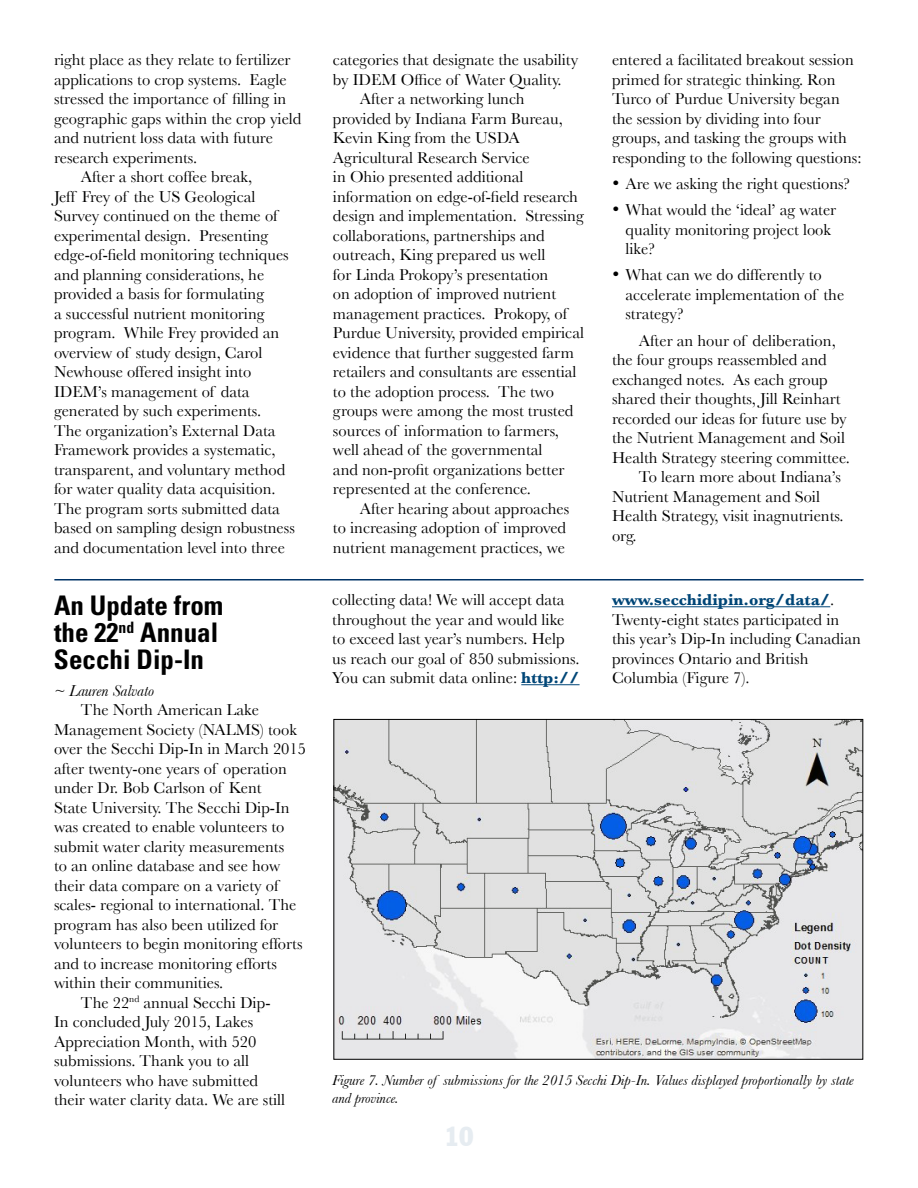
<style>
.page{position:relative;width:918px;height:1188px;background:#fff}
.page>*{position:absolute;margin:0;border:0;box-sizing:border-box;transform-origin:0 0}
.t1{font:700 condensed 27px/27px "Univers";color:#000}
.t2{font:27px "Jack Condensed";color:#e6ecf1}
.t3{font:16.5px/19.5px "Baskerville";color:#000}
.t4{font:italic 16.5px "Baskerville";color:#000}
.t5{font:italic 15px/18px "Baskerville";color:#000}
.s1{font-weight:700;color:#004677}
</style>
<div class="page">
<img style="left:335px;top:721px;width:526px;height:337px">
<hr style="left:521px;top:684px;width:59px;height:1px;background:#004677">
<hr style="left:612px;top:606px;width:218px;height:1px;background:#004677">
<hr style="left:54px;top:579px;width:810px;height:1px;background:#036">
<p class="t3" style="left:54px;top:50px;width:238px">right place as they relate to fertilizer</p>
<p class="t3" style="left:54px;top:69px;width:234px">applications to crop systems. Eagle</p>
<p class="t3" style="left:54px;top:89px;width:234px">stressed the importance of filling in</p>
<p class="t3" style="left:54px;top:108px;width:249px">geographic gaps within the crop yield</p>
<p class="t3" style="left:54px;top:128px;width:221px">and nutrient loss data with future</p>
<p class="t3" style="left:54px;top:147px;width:145px">research experiments.</p>
<p class="t3" style="left:81px;top:167px;width:173px">After a short coffee break,</p>
<p class="t3" style="left:54px;top:186px;width:203px">Jeff Frey of the US Geological</p>
<p class="t3" style="left:54px;top:206px;width:225px">Survey continued on the theme of</p>
<p class="t3" style="left:54px;top:225px;width:216px">experimental design. Presenting</p>
<p class="t3" style="left:54px;top:245px;width:236px">edge-of-field monitoring techniques</p>
<p class="t3" style="left:54px;top:264px;width:212px">and planning considerations, he</p>
<p class="t3" style="left:54px;top:284px;width:212px">provided a basis for formulating</p>
<p class="t3" style="left:54px;top:303px;width:212px">a successful nutrient monitoring</p>
<p class="t3" style="left:54px;top:323px;width:227px">program. While Frey provided an</p>
<p class="t3" style="left:54px;top:342px;width:210px">overview of study design, Carol</p>
<p class="t3" style="left:54px;top:362px;width:199px">Newhouse offered insight into</p>
<p class="t3" style="left:54px;top:381px;width:197px">IDEM’s management of data</p>
<p class="t3" style="left:54px;top:401px;width:209px">generated by such experiments.</p>
<p class="t3" style="left:54px;top:420px;width:223px">The organization’s External Data</p>
<p class="t3" style="left:54px;top:440px;width:223px">Framework provides a systematic,</p>
<p class="t3" style="left:54px;top:459px;width:233px">transparent, and voluntary method</p>
<p class="t3" style="left:54px;top:479px;width:223px">for water quality data acquisition.</p>
<p class="t3" style="left:54px;top:498px;width:228px">The program sorts submitted data</p>
<p class="t3" style="left:54px;top:518px;width:242px">based on sampling design robustness</p>
<p class="t3" style="left:54px;top:537px;width:232px">and documentation level into three</p>
<h1 class="t1" style="left:54px;top:592px;width:171px">An Update from the 22<sup>nd</sup> Annual<br>Secchi Dip-In</h1>
<p class="t4" style="left:54px;top:681px;width:102px">~ Lauren Salvato</p>
<p class="t3" style="left:81px;top:700px;width:180px">The North American Lake</p>
<p class="t3" style="left:54px;top:719px;width:244px">Management Society (NALMS) took</p>
<p class="t3" style="left:54px;top:739px;width:254px">over the Secchi Dip-In in March 2015</p>
<p class="t3" style="left:54px;top:758px;width:234px">after twenty-one years of operation</p>
<p class="t3" style="left:54px;top:778px;width:209px">under Dr. Bob Carlson of Kent</p>
<p class="t3" style="left:54px;top:797px;width:237px">State University. The Secchi Dip-In</p>
<p class="t3" style="left:54px;top:817px;width:232px">was created to enable volunteers to</p>
<p class="t3" style="left:54px;top:836px;width:232px">submit water clarity measurements</p>
<p class="t3" style="left:54px;top:856px;width:228px">to an online database and see how</p>
<p class="t3" style="left:54px;top:875px;width:226px">their data compare on a variety of</p>
<p class="t3" style="left:54px;top:895px;width:244px">scales- regional to international. The</p>
<p class="t3" style="left:54px;top:914px;width:226px">program has also been utilized for</p>
<p class="t3" style="left:54px;top:934px;width:250px">volunteers to begin monitoring efforts</p>
<p class="t3" style="left:54px;top:954px;width:224px">and to increase monitoring efforts</p>
<p class="t3" style="left:54px;top:973px;width:171px">within their communities.</p>
<p class="t3" style="left:81px;top:992px;width:191px">The 22<sup>nd</sup> annual Secchi Dip-</p>
<p class="t3" style="left:54px;top:1012px;width:201px">In concluded July 2015, Lakes</p>
<p class="t3" style="left:54px;top:1031px;width:204px">Appreciation Month, with 520</p>
<p class="t3" style="left:54px;top:1051px;width:197px">submissions. Thank you to all</p>
<p class="t3" style="left:54px;top:1070px;width:206px">volunteers who have submitted</p>
<p class="t3" style="left:54px;top:1090px;width:233px">their water clarity data. We are still</p>
<p class="t3" style="left:333px;top:50px;width:247px">categories that designate the usability</p>
<p class="t3" style="left:333px;top:69px;width:230px">by IDEM Office of Water Quality.</p>
<p class="t3" style="left:360px;top:89px;width:166px">After a networking lunch</p>
<p class="t3" style="left:333px;top:108px;width:232px">provided by Indiana Farm Bureau,</p>
<p class="t3" style="left:333px;top:128px;width:188px">Kevin King from the USDA</p>
<p class="t3" style="left:333px;top:147px;width:198px">Agricultural Research Service</p>
<p class="t3" style="left:333px;top:167px;width:192px">in Ohio presented additional</p>
<p class="t3" style="left:333px;top:186px;width:247px">information on edge-of-field research</p>
<p class="t3" style="left:333px;top:206px;width:252px">design and implementation. Stressing</p>
<p class="t3" style="left:333px;top:225px;width:213px">collaborations, partnerships and</p>
<p class="t3" style="left:333px;top:245px;width:214px">outreach, King prepared us well</p>
<p class="t3" style="left:333px;top:264px;width:217px">for Linda Prokopy’s presentation</p>
<p class="t3" style="left:333px;top:284px;width:225px">on adoption of improved nutrient</p>
<p class="t3" style="left:333px;top:303px;width:236px">management practices. Prokopy, of</p>
<p class="t3" style="left:333px;top:323px;width:253px">Purdue University, provided empirical</p>
<p class="t3" style="left:333px;top:342px;width:243px">evidence that further suggested farm</p>
<p class="t3" style="left:333px;top:362px;width:245px">retailers and consultants are essential</p>
<p class="t3" style="left:333px;top:381px;width:223px">to the adoption process. The two</p>
<p class="t3" style="left:333px;top:401px;width:242px">groups were among the most trusted</p>
<p class="t3" style="left:333px;top:420px;width:228px">sources of information to farmers,</p>
<p class="t3" style="left:333px;top:440px;width:211px">well ahead of the governmental</p>
<p class="t3" style="left:333px;top:459px;width:233px">and non-profit organizations better</p>
<p class="t3" style="left:333px;top:479px;width:200px">represented at the conference.</p>
<p class="t3" style="left:360px;top:498px;width:211px">After hearing about approaches</p>
<p class="t3" style="left:333px;top:518px;width:235px">to increasing adoption of improved</p>
<p class="t3" style="left:333px;top:537px;width:233px">nutrient management practices, we</p>
<p class="t3" style="left:612px;top:50px;width:251px">entered a facilitated breakout session primed for strategic thinking. Ron Turco of Purdue University began the session by dividing into four groups, and tasking the groups with responding to the following questions:</p>
<p class="t3" style="left:612px;top:174px;width:240px">• Are we asking the right questions?</p>
<p class="t3" style="left:625px;top:200px;width:212px;text-indent:-13px">• What would the ‘ideal’ ag water quality monitoring project look like?</p>
<p class="t3" style="left:625px;top:265px;width:220px;text-indent:-13px">• What can we do differently to accelerate implementation of the strategy?</p>
<p class="t3" style="left:639px;top:331px;width:198px">After an hour of deliberation,</p>
<p class="t3" style="left:612px;top:350px;width:216px">the four groups reassembled and</p>
<p class="t3" style="left:612px;top:370px;width:217px">exchanged notes. As each group</p>
<p class="t3" style="left:612px;top:389px;width:230px">shared their thoughts, Jill Reinhart</p>
<p class="t3" style="left:612px;top:409px;width:236px">recorded our ideas for future use by</p>
<p class="t3" style="left:612px;top:428px;width:234px">the Nutrient Management and Soil</p>
<p class="t3" style="left:612px;top:448px;width:240px">Health Strategy steering committee.</p>
<p class="t3" style="left:639px;top:467px;width:203px">To learn more about Indiana’s</p>
<p class="t3" style="left:612px;top:487px;width:210px">Nutrient Management and Soil</p>
<p class="t3" style="left:612px;top:506px;width:233px">Health Strategy, visit inagnutrients.</p>
<p class="t3" style="left:612px;top:526px;width:26px">org.</p>
<p class="t3" style="left:332px;top:590px;width:249px">collecting data! We will accept data throughout the year and would like to exceed last year’s numbers. Help us reach our goal of 850 submissions.<br>You can submit data online: <span class="s1">http://</span></p>
<p class="t3" style="left:612px;top:590px;width:250px"><span class="s1">www.secchidipin.org/data/</span>.<br>Twenty-eight states participated in this year’s Dip-In including Canadian provinces Ontario and British<br>Columbia (Figure 7).</p>
<p class="t5" style="left:332px;top:1071px;width:523px">Figure 7. Number of submissions for the 2015 Secchi Dip-In. Values displayed proportionally by state and province.</p>
<h1 class="t2" style="left:445px;top:1120px;width:30px">10</h1>
</div>
